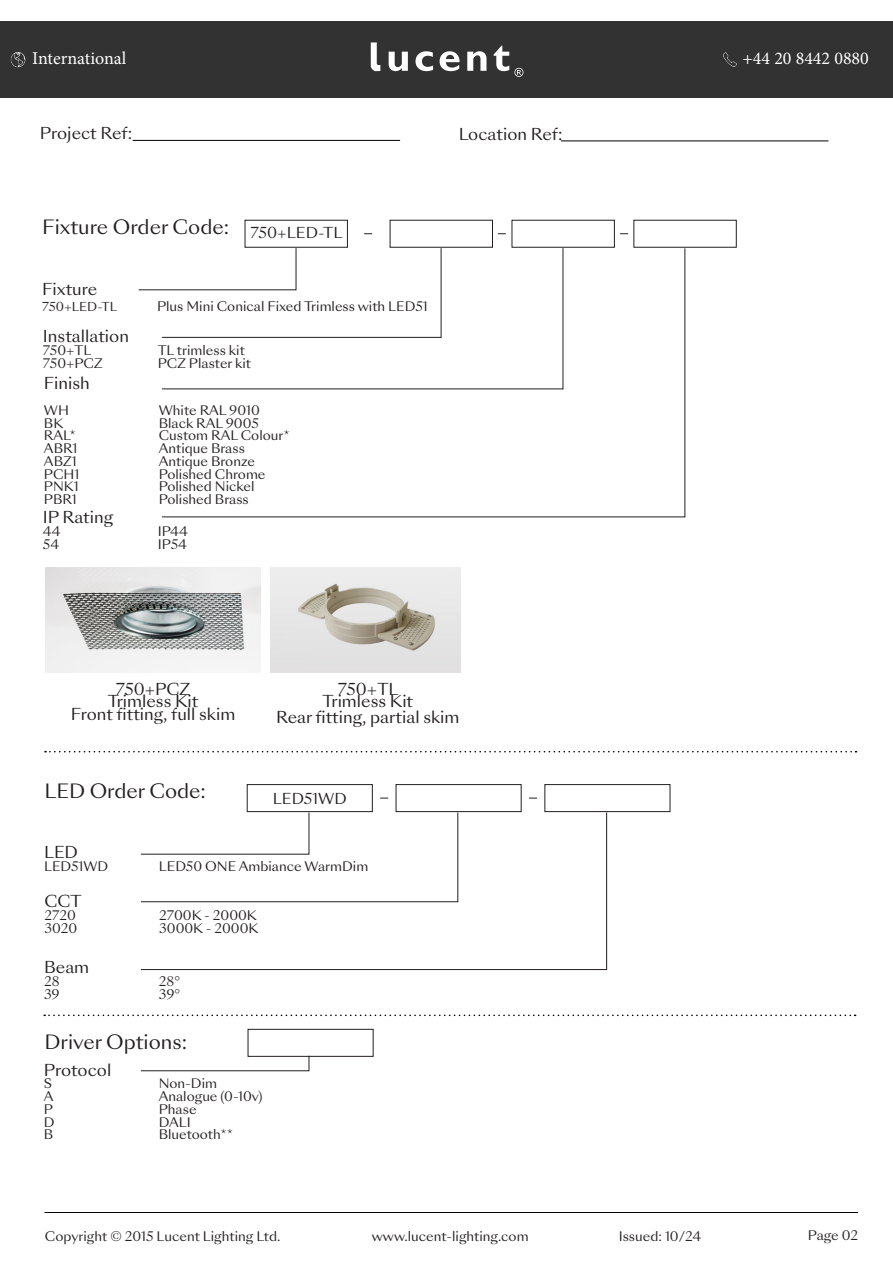
<style>
.page{position:relative;width:893px;height:1263px;background:#fff}
.page>*{position:absolute;margin:0;border:0;box-sizing:border-box;transform-origin:0 0}
.t1{font:19.2px "Sang Bleu Sunrise";color:#231f20}
.t2{font:18px "Minion Pro";color:#fff}
.t3{font:15.9px "Sang Bleu Sunrise";color:#231f20}
.t4{font:14.7px "Sang Bleu Sunrise";color:#231f20}
.t5{font:12.75px "Sang Bleu Sunrise";color:#231f20}
.t6{font:12px "Sang Bleu Sunrise";color:#231f20}
</style>
<div class="page">
<hr style="left:44px;top:1212px;width:814px;height:1px;background:#000">
<div style="left:0;top:21px;width:893px;height:77px;background:#333233"></div>
<svg style="left:389px;top:52px;width:19px;height:19px"></svg>
<svg style="left:415px;top:51px;width:18px;height:20px"></svg>
<svg style="left:440px;top:51px;width:20px;height:20px"></svg>
<svg style="left:467px;top:51px;width:19px;height:20px"></svg>
<svg style="left:371px;top:42px;width:9px;height:29px"></svg>
<svg style="left:494px;top:46px;width:29px;height:31px"></svg>
<img style="left:10px;top:52px;width:16px;height:15px">
<img style="left:723px;top:52px;width:14px;height:15px">
<hr style="left:133px;top:140px;width:267px;height:1px;background:#000">
<hr style="left:561px;top:141px;width:267px;height:1px;background:#000">
<svg style="left:45px;top:751px;width:811px;height:1px"></svg>
<img style="left:46px;top:567px;width:215px;height:105px">
<div style="left:245px;top:220px;width:103px;height:27px;border:1px solid #231f20"></div>
<div style="left:390px;top:220px;width:103px;height:27px;border:1px solid #231f20"></div>
<div style="left:512px;top:220px;width:103px;height:27px;border:1px solid #231f20"></div>
<div style="left:634px;top:220px;width:102px;height:27px;border:1px solid #231f20"></div>
<svg style="left:161px;top:248px;width:524px;height:269px"></svg>
<img style="left:270px;top:567px;width:190px;height:105px">
<div style="left:247px;top:784px;width:126px;height:28px;border:1px solid #231f20"></div>
<div style="left:396px;top:784px;width:125px;height:28px;border:1px solid #231f20"></div>
<div style="left:545px;top:784px;width:125px;height:28px;border:1px solid #231f20"></div>
<svg style="left:140px;top:812px;width:467px;height:158px"></svg>
<svg style="left:140px;top:1055px;width:169px;height:16px"></svg>
<div style="left:248px;top:1029px;width:125px;height:27px;border:1px solid #231f20"></div>
<svg style="left:44px;top:1014px;width:812px;height:2px"></svg>
<p class="t2" style="left:32px;top:47px;width:96px">International</p>
<p class="t2" style="left:742px;top:47px;width:128px">+44 20 8442 0880</p>
<p class="t3" style="left:40px;top:122px;width:94px">Project Ref:</p>
<p class="t3" style="left:459px;top:123px;width:105px">Location Ref:</p>
<p class="t1" style="left:42px;top:213px;width:188px">Fixture Order Code:</p>
<p class="t4" style="left:250px;top:223px;width:93px">750+LED-TL</p>
<p class="t3" style="left:42px;top:278px;width:57px">Fixture</p>
<p class="t6" style="left:42px;top:298px;width:77px">750+LED-TL</p>
<p class="t5" style="left:157px;top:297px;width:272px">Plus Mini Conical Fixed Trimless with LED51</p>
<p class="t3" style="left:43px;top:325px;width:88px">Installation</p>
<p class="t5" style="left:43px;top:341px;width:50px">750+TL</p>
<p class="t5" style="left:158px;top:341px;width:89px">TL trimless kit</p>
<p class="t5" style="left:43px;top:354px;width:61px">750+PCZ</p>
<p class="t5" style="left:158px;top:354px;width:95px">PCZ Plaster kit</p>
<p class="t3" style="left:44px;top:372px;width:47px">Finish</p>
<p class="t5" style="left:44px;top:401px;width:27px">WH</p>
<p class="t5" style="left:159px;top:401px;width:103px">White RAL 9010</p>
<p class="t5" style="left:44px;top:414px;width:21px">BK</p>
<p class="t5" style="left:159px;top:414px;width:102px">Black RAL 9005</p>
<p class="t5" style="left:44px;top:427px;width:33px">RAL*</p>
<p class="t5" style="left:159px;top:427px;width:133px">Custom RAL Colour*</p>
<p class="t5" style="left:44px;top:440px;width:35px">ABR1</p>
<p class="t5" style="left:159px;top:440px;width:88px">Antique Brass</p>
<p class="t5" style="left:44px;top:452px;width:34px">ABZ1</p>
<p class="t5" style="left:159px;top:452px;width:98px">Antique Bronze</p>
<p class="t5" style="left:44px;top:465px;width:37px">PCH1</p>
<p class="t5" style="left:159px;top:465px;width:108px">Polished Chrome</p>
<p class="t5" style="left:44px;top:478px;width:36px">PNK1</p>
<p class="t5" style="left:159px;top:478px;width:97px">Polished Nickel</p>
<p class="t5" style="left:44px;top:491px;width:34px">PBR1</p>
<p class="t5" style="left:159px;top:491px;width:92px">Polished Brass</p>
<p class="t3" style="left:43px;top:506px;width:72px">IP Rating</p>
<p class="t5" style="left:43px;top:522px;width:19px">44</p>
<p class="t5" style="left:158px;top:522px;width:32px">IP44</p>
<p class="t5" style="left:43px;top:535px;width:18px">54</p>
<p class="t5" style="left:158px;top:535px;width:31px">IP54</p>
<p class="t3" style="left:116px;top:678px;width:76px">750+PCZ</p>
<p class="t3" style="left:108px;top:690px;width:92px">Trimless Kit</p>
<p class="t3" style="left:71px;top:703px;width:166px">Front fitting, full skim</p>
<p class="t1" style="left:44px;top:778px;width:163px">LED Order Code:</p>
<p class="t3" style="left:338px;top:678px;width:62px">750+TL</p>
<p class="t3" style="left:322px;top:690px;width:92px">Trimless Kit</p>
<p class="t3" style="left:276px;top:706px;width:185px">Rear fitting, partial skim</p>
<p class="t4" style="left:273px;top:789px;width:75px">LED51WD</p>
<p class="t3" style="left:44px;top:841px;width:35px">LED</p>
<p class="t5" style="left:44px;top:857px;width:66px">LED51WD</p>
<p class="t5" style="left:159px;top:857px;width:211px">LED50 ONE Ambiance WarmDim</p>
<p class="t3" style="left:44px;top:890px;width:39px">CCT</p>
<p class="t5" style="left:44px;top:906px;width:33px">2720</p>
<p class="t5" style="left:159px;top:906px;width:99px">2700K - 2000K</p>
<p class="t5" style="left:44px;top:919px;width:34px">3020</p>
<p class="t5" style="left:159px;top:919px;width:101px">3000K - 2000K</p>
<p class="t3" style="left:44px;top:957px;width:47px">Beam</p>
<p class="t5" style="left:44px;top:973px;width:17px">28</p>
<p class="t5" style="left:159px;top:973px;width:23px">28°</p>
<p class="t5" style="left:44px;top:985px;width:17px">39</p>
<p class="t5" style="left:159px;top:985px;width:23px">39°</p>
<p class="t1" style="left:44px;top:1029px;width:144px">Driver Options:</p>
<p class="t3" style="left:44px;top:1059px;width:69px">Protocol</p>
<p class="t5" style="left:44px;top:1075px;width:10px">S</p>
<p class="t5" style="left:159px;top:1075px;width:60px">Non-Dim</p>
<p class="t5" style="left:44px;top:1087px;width:11px">A</p>
<p class="t5" style="left:159px;top:1087px;width:105px">Analogue (0-10v)</p>
<p class="t5" style="left:44px;top:1100px;width:11px">P</p>
<p class="t5" style="left:159px;top:1100px;width:39px">Phase</p>
<p class="t5" style="left:44px;top:1113px;width:12px">D</p>
<p class="t5" style="left:159px;top:1113px;width:34px">DALI</p>
<p class="t5" style="left:44px;top:1126px;width:11px">B</p>
<p class="t5" style="left:159px;top:1126px;width:76px">Bluetooth**</p>
<p class="t5" style="left:45px;top:1227px;width:237px">Copyright © 2015 Lucent Lighting Ltd.</p>
<p class="t5" style="left:372px;top:1227px;width:158px">www.lucent-lighting.com</p>
<p class="t5" style="left:808px;top:1227px;width:52px">Page 02</p>
<p class="t5" style="left:619px;top:1227px;width:84px">Issued: 10/24</p>
</div>
